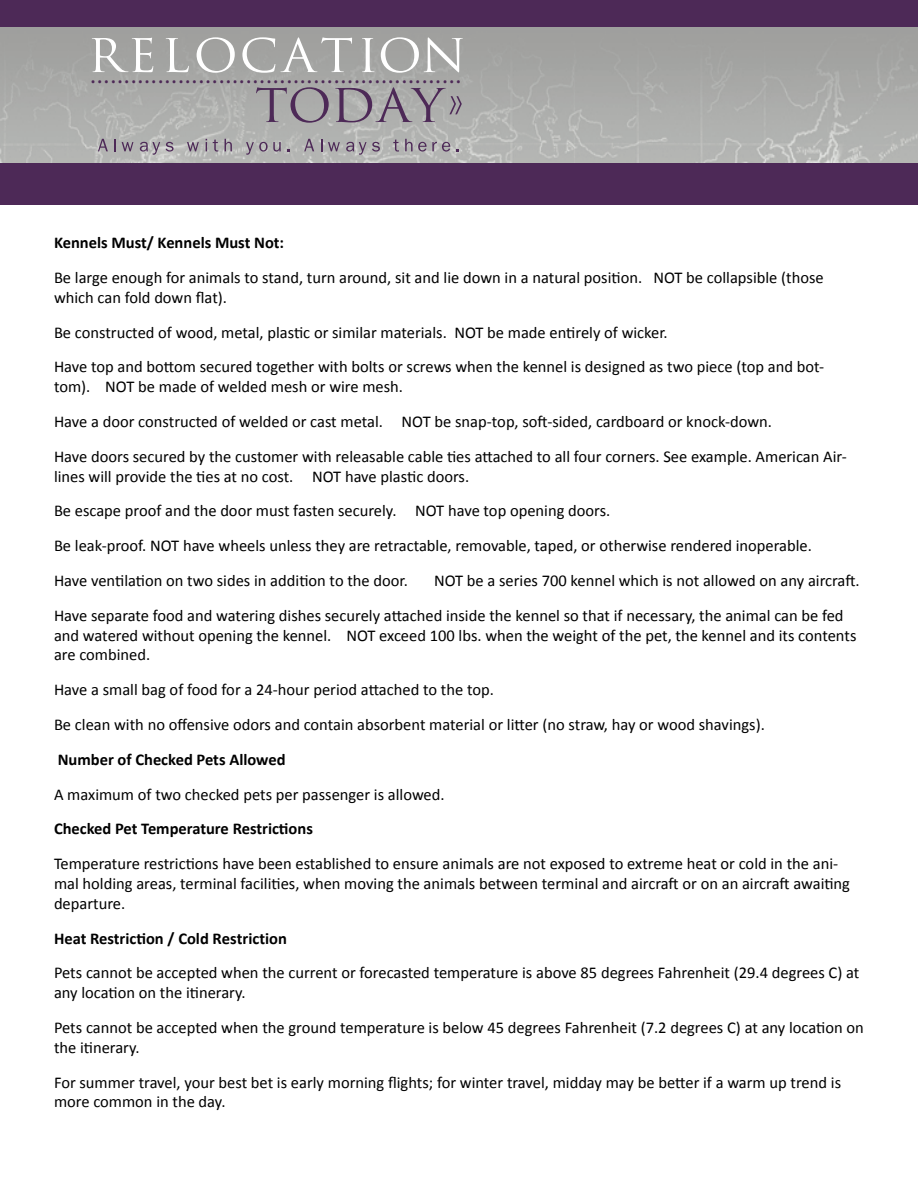
<style>
.page{position:relative;width:918px;height:1188px;background:#fff}
.page>*{position:absolute;margin:0;border:0;box-sizing:border-box;transform-origin:0 0}
.t1{font:24px "Myriad Pro";color:#4d2957}
.t2{font:16.5px/34.8px "Calibri";color:#000}
.t3{font:700 16.5px "Calibri";color:#000}
</style>
<div class="page">
<img style="left:0;top:25px;width:918px;height:137px">
<div style="left:0;top:0;width:917px;height:26px;background:#4d2957"></div>
<div style="left:0;top:163px;width:918px;height:41px;background:#4d2957"></div>
<svg style="left:98px;top:139px;width:10px;height:12px"></svg>
<svg style="left:115px;top:139px;width:1px;height:12px"></svg>
<svg style="left:122px;top:142px;width:11px;height:9px"></svg>
<svg style="left:140px;top:142px;width:20px;height:13px"></svg>
<svg style="left:166px;top:142px;width:8px;height:10px"></svg>
<svg style="left:187px;top:142px;width:12px;height:9px"></svg>
<svg style="left:206px;top:139px;width:1px;height:12px"></svg>
<svg style="left:213px;top:140px;width:5px;height:12px"></svg>
<svg style="left:225px;top:139px;width:7px;height:12px"></svg>
<svg style="left:246px;top:142px;width:35px;height:13px"></svg>
<svg style="left:304px;top:139px;width:10px;height:12px"></svg>
<svg style="left:321px;top:139px;width:1px;height:12px"></svg>
<svg style="left:328px;top:142px;width:12px;height:9px"></svg>
<svg style="left:346px;top:142px;width:34px;height:13px"></svg>
<svg style="left:393px;top:140px;width:6px;height:12px"></svg>
<svg style="left:405px;top:139px;width:45px;height:13px"></svg>
<svg style="left:92px;top:38px;width:61px;height:34px"></svg>
<svg style="left:166px;top:38px;width:23px;height:34px"></svg>
<svg style="left:197px;top:37px;width:38px;height:36px"></svg>
<svg style="left:242px;top:37px;width:110px;height:36px;background:#b2b2b1"></svg>
<svg style="left:362px;top:38px;width:12px;height:34px"></svg>
<svg style="left:381px;top:37px;width:82px;height:36px"></svg>
<svg style="left:256px;top:87px;width:73px;height:36px;background:#989199"></svg>
<svg style="left:335px;top:87px;width:127px;height:35px;background:#9a949c"></svg>
<h1 class="t1" style="left:90px;top:60px;width:372px">.......................................................</h1>
<p class="t3" style="left:54px;top:232px;width:232px">Kennels Must/ Kennels Must Not:</p>
<p class="t2" style="left:54px;top:267px;width:771px;line-height:19.8px">Be large enough for animals to stand, turn around, sit and lie down in a natural position. NOT be collapsible (those which can fold down flat).</p>
<p class="t2" style="left:54px;top:314px;width:772px">Be constructed of wood, metal, plastic or similar materials. NOT be made entirely of wicker.<br>Have top and bottom secured together with bolts or screws when the kennel is designed as two piece (top and bot-</p>
<p class="t2" style="left:54px;top:369px;width:794px">tom). NOT be made of welded mesh or wire mesh.<br>Have a door constructed of welded or cast metal. NOT be snap-top, soft-sided, cardboard or knock-down.<br>Have doors secured by the customer with releasable cable ties attached to all four corners. See example. American Air-</p>
<p class="t2" style="left:54px;top:458px;width:759px">lines will provide the ties at no cost. NOT have plastic doors.<br>Be escape proof and the door must fasten securely. NOT have top opening doors.<br>Be leak-proof. NOT have wheels unless they are retractable, removable, taped, or otherwise rendered inoperable.<br>Have ventilation on two sides in addition to the door.</p>
<p class="t2" style="left:54px;top:562px;width:807px;text-indent:380px">NOT be a series 700 kennel which is not allowed on any aircraft.<br>Have separate food and watering dishes securely attached inside the kennel so that if necessary, the animal can be fed</p>
<p class="t2" style="left:54px;top:624px;width:804px;line-height:19.8px">and watered without opening the kennel. NOT exceed 100 lbs. when the weight of the pet, the kennel and its contents are combined.</p>
<p class="t2" style="left:54px;top:672px;width:712px">Have a small bag of food for a 24-hour period attached to the top.<br>Be clean with no offensive odors and contain absorbent material or litter (no straw, hay or wood shavings).</p>
<p class="t3" style="left:58px;top:749px;width:229px">Number of Checked Pets Allowed</p>
<p class="t2" style="left:54px;top:776px;width:392px">A maximum of two checked pets per passenger is allowed.</p>
<p class="t3" style="left:54px;top:819px;width:260px">Checked Pet Temperature Restrictions</p>
<p class="t2" style="left:54px;top:853px;width:798px;line-height:19.8px">Temperature restrictions have been established to ensure animals are not exposed to extreme heat or cold in the ani&shy;mal holding areas, terminal facilities, when moving the animals between terminal and aircraft or on an aircraft awaiting departure.</p>
<p class="t3" style="left:54px;top:928px;width:234px">Heat Restriction / Cold Restriction</p>
<p class="t2" style="left:54px;top:962px;width:807px;line-height:19.8px">Pets cannot be accepted when the current or forecasted temperature is above 85 degrees Fahrenheit (29.4 degrees C) at any location on the itinerary.</p>
<p class="t2" style="left:54px;top:1017px;width:811px;line-height:19.8px">Pets cannot be accepted when the ground temperature is below 45 degrees Fahrenheit (7.2 degrees C) at any location on the itinerary.</p>
<p class="t2" style="left:54px;top:1071px;width:789px;line-height:19.8px">For summer travel, your best bet is early morning flights; for winter travel, midday may be better if a warm up trend is more common in the day.</p>
</div>
